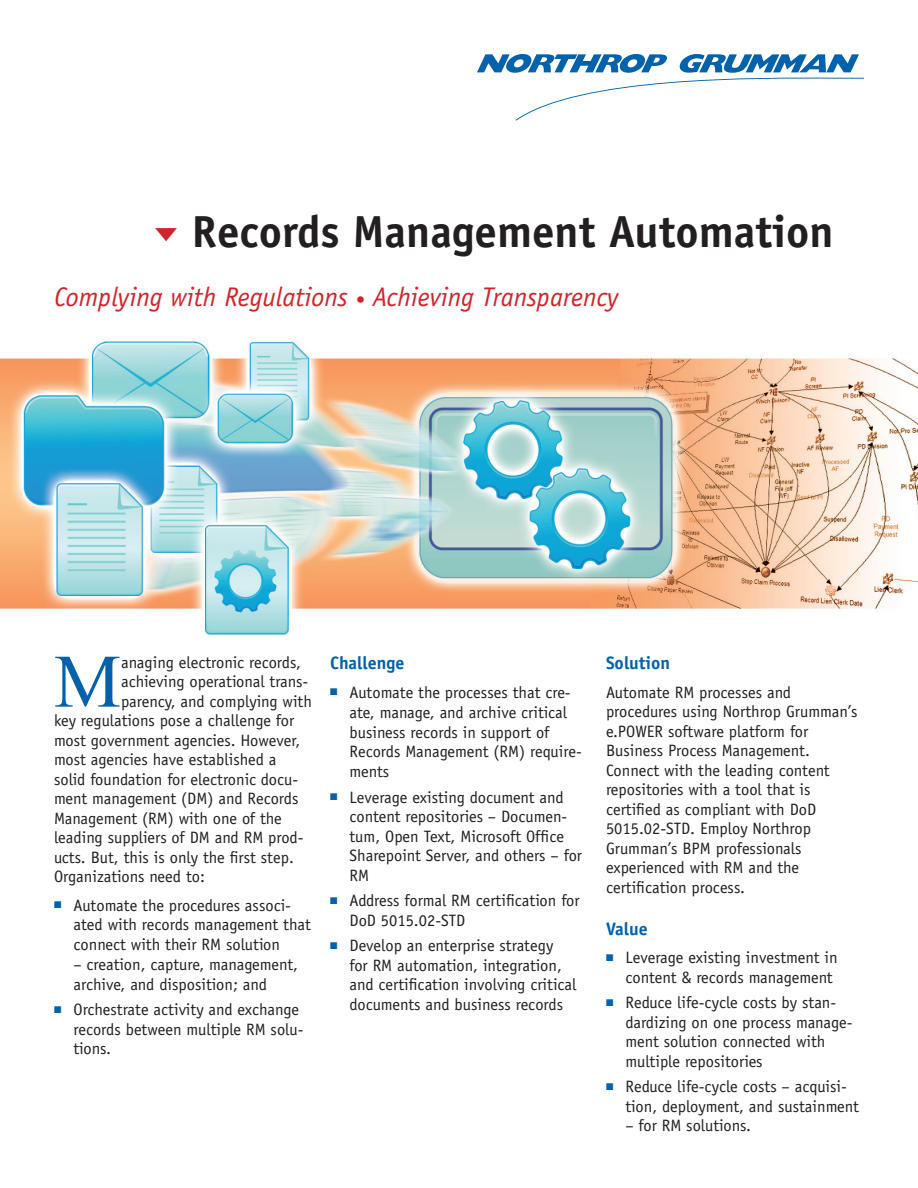
<style>
.page{position:relative;width:918px;height:1188px;background:#fff}
.page>*{position:absolute;margin:0;border:0;box-sizing:border-box;transform-origin:0 0}
.Initial_Body_Text{font:75.45px "Times New Roman";color:#0161aa}
.t1{font:700 45px "Officina Sans";color:#231f20}
.Red_Subtitle{font:italic 27px "Officina Sans";color:#d1232a}
.Bullet{font:700 18px "Officina Sans";color:#0161aa}
.Subhead{font:700 18px "Officina Sans";color:#0161aa}
.Bullet-2{font:16.5px/19.5px "Officina Sans";color:#231f20}
.Initial_Body_Text-2{font:16.5px "Officina Sans";color:#231f20}
.Subhead-2{font:16.5px/19.5px "Officina Sans";color:#231f20}
.s1{color:#d1232a}
.s2{font-size:18px}
</style>
<div class="page">
<svg style="left:477px;top:54px;width:387px;height:67px"></svg>
<img style="left:0;top:341px;width:918px;height:294px">
<p class="t1" style="left:154px;top:204px;width:681px"><span class="s1">▼</span> Records Management Automation</p>
<p class="Red_Subtitle" style="left:54px;top:281px;width:566px">Complying with Regulations <span class="s2">•</span> Achieving Transparency</p>
<p class="Initial_Body_Text" style="left:54px;top:631px;width:69px">M</p>
<p class="Initial_Body_Text-2" style="left:121px;top:652px;width:182px">anaging electronic records,</p>
<p class="Initial_Body_Text-2" style="left:121px;top:672px;width:189px">achieving operational trans-</p>
<p class="Initial_Body_Text-2" style="left:121px;top:691px;width:192px">parency, and complying with</p>
<p class="Initial_Body_Text-2" style="left:54px;top:711px;width:242px">key regulations pose a challenge for</p>
<p class="Initial_Body_Text-2" style="left:54px;top:730px;width:248px">most government agencies. However,</p>
<p class="Initial_Body_Text-2" style="left:54px;top:750px;width:224px">most agencies have established a</p>
<p class="Initial_Body_Text-2" style="left:54px;top:769px;width:246px">solid foundation for electronic docu-</p>
<p class="Initial_Body_Text-2" style="left:54px;top:789px;width:246px">ment management (DM) and Records</p>
<p class="Initial_Body_Text-2" style="left:54px;top:808px;width:229px">Management (RM) with one of the</p>
<p class="Initial_Body_Text-2" style="left:54px;top:828px;width:251px">leading suppliers of DM and RM prod-</p>
<p class="Initial_Body_Text-2" style="left:54px;top:847px;width:241px">ucts. But, this is only the first step.</p>
<p class="Initial_Body_Text-2" style="left:54px;top:867px;width:153px">Organizations need to:</p>
<p class="Bullet-2" style="left:74px;top:895px;width:239px;text-indent:-20px"><sup>■</sup> Automate the procedures associ&shy;ated with records management that connect with their RM solution</p>
<p class="Bullet-2" style="left:74px;top:955px;width:226px">– creation, capture, management, archive, and disposition; and</p>
<p class="Bullet-2" style="left:74px;top:1000px;width:232px;text-indent:-20px"><sup>■</sup> Orchestrate activity and exchange records between multiple RM solu&shy;tions.</p>
<p class="Bullet" style="left:330px;top:652px;width:76px">Challenge</p>
<p class="Bullet-2" style="left:350px;top:682px;width:234px;text-indent:-20px"><sup>■</sup> Automate the processes that cre&shy;ate, manage, and archive critical business records in support of<br>Records Management (RM) require&shy;ments</p>
<p class="Bullet-2" style="left:350px;top:787px;width:234px;text-indent:-20px"><sup>■</sup> Leverage existing document and content repositories – Documen&shy;tum, Open Text, Microsoft Office<br>Sharepoint Server, and others – for<br>RM</p>
<p class="Bullet-2" style="left:350px;top:891px;width:232px;text-indent:-20px"><sup>■</sup> Address formal RM certification for<br>DoD 5015.02-STD</p>
<p class="Bullet-2" style="left:350px;top:936px;width:228px;text-indent:-20px"><sup>■</sup> Develop an enterprise strategy<br>for RM automation, integration, and certification involving critical documents and business records</p>
<p class="Bullet" style="left:606px;top:652px;width:66px">Solution</p>
<p class="Subhead-2" style="left:606px;top:683px;width:253px">Automate RM processes and procedures using Northrop Grumman’s e.POWER software platform for<br>Business Process Management.<br>Connect with the leading content repositories with a tool that is certified as compliant with DoD<br>5015.02-STD. Employ Northrop<br>Grumman’s BPM professionals experienced with RM and the certification process.</p>
<p class="Subhead" style="left:606px;top:918px;width:43px">Value</p>
<p class="Bullet-2" style="left:606px;top:948px;width:233px;text-align:right"><sup>■</sup> Leverage existing investment in content &amp; records management</p>
<p class="Bullet-2" style="left:626px;top:993px;width:229px;text-indent:-20px"><sup>■</sup> Reduce life-cycle costs by stan&shy;dardizing on one process manage&shy;ment solution connected with multiple repositories</p>
<p class="Bullet-2" style="left:626px;top:1077px;width:235px;text-indent:-20px"><sup>■</sup> Reduce life-cycle costs – acquisi&shy;tion, deployment, and sustainment</p>
<p class="Bullet-2" style="left:626px;top:1116px;width:127px">– for RM solutions.</p>
</div>
